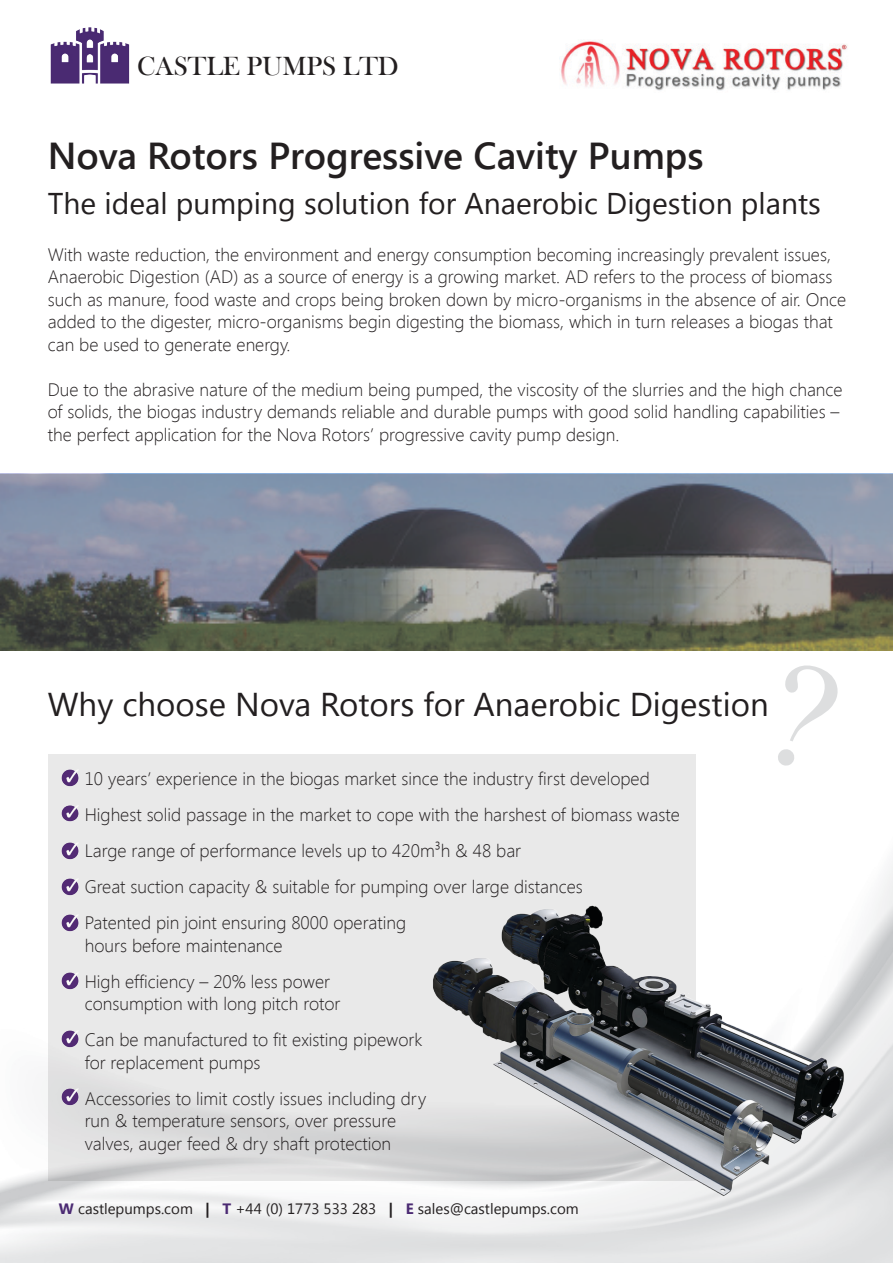
<style>
.page{position:relative;width:893px;height:1263px;background:#fff}
.page>*{position:absolute;margin:0;border:0;box-sizing:border-box;transform-origin:0 0}
.t1{font:600 37.5px "Segoe UI";color:#231f20}
.t2{font:33px "Segoe UI";color:#231f20}
.t3{font:30px "Segoe UI";color:#231f20}
.t4{font:27px "Bask Old Face";color:#231f20}
.t5{font:300 18px/22.5px "Segoe UI";color:#231f20}
.t6{font:15px "Segoe UI";color:#231f20}
.s1{font-weight:700;color:#4b2a73}
.s2{font-weight:700}
</style>
<div class="page">
<img style="left:50px;top:27px;width:80px;height:57px">
<img style="left:559px;top:40px;width:289px;height:51px">
<div style="left:48px;top:754px;width:648px;height:426px;background:linear-gradient(to bottom,#ededed,#e0e0e0)"></div>
<svg style="left:0;top:474px;width:893px;height:176px;background:#6f757a"></svg>
<img style="left:60px;top:768px;width:20px;height:19px">
<img style="left:60px;top:803px;width:20px;height:20px">
<img style="left:60px;top:841px;width:20px;height:20px">
<img style="left:60px;top:876px;width:20px;height:20px">
<img style="left:60px;top:913px;width:20px;height:20px">
<img style="left:60px;top:971px;width:20px;height:19px">
<img style="left:60px;top:1029px;width:20px;height:19px">
<img style="left:431px;top:906px;width:417px;height:303px">
<img style="left:60px;top:1086px;width:20px;height:20px">
<p class="t4" style="left:137px;top:51px;width:263px">CASTLE PUMPS LTD</p>
<p class="t1" style="left:48px;top:130px;width:657px">Nova Rotors Progressive Cavity Pumps</p>
<p class="t3" style="left:48px;top:183px;width:775px">The ideal pumping solution for Anaerobic Digestion plants</p>
<p class="t5" style="left:48px;top:242px;width:800px">With waste reduction, the environment and energy consumption becoming increasingly prevalent issues, Anaerobic Digestion (AD) as a source of energy is a growing market. AD refers to the process of biomass such as manure, food waste and crops being broken down by micro-organisms in the absence of air. Once added to the digester, micro-organisms begin digesting the biomass, which in turn releases a biogas that</p>
<p class="t5" style="left:48px;top:332px;width:244px">can be used to generate energy.</p>
<p class="t5" style="left:48px;top:377px;width:796px">Due to the abrasive nature of the medium being pumped, the viscosity of the slurries and the high chance</p>
<p class="t5" style="left:48px;top:400px;width:793px">of solids, the biogas industry demands reliable and durable pumps with good solid handling capabilities –</p>
<p class="t5" style="left:48px;top:422px;width:573px">the perfect application for the Nova Rotors’ progressive cavity pump design.</p>
<p class="t2" style="left:48px;top:681px;width:722px">Why choose Nova Rotors for Anaerobic Digestion</p>
<p class="t5" style="left:85px;top:767px;width:566px">10 years’ experience in the biogas market since the industry first developed</p>
<p class="t5" style="left:85px;top:803px;width:597px">Highest solid passage in the market to cope with the harshest of biomass waste</p>
<p class="t5" style="left:85px;top:839px;width:438px">Large range of performance levels up to 420m³h &amp; 48 bar</p>
<p class="t5" style="left:85px;top:875px;width:499px">Great suction capacity &amp; suitable for pumping over large distances</p>
<p class="t5" style="left:85px;top:911px;width:323px">Patented pin joint ensuring 8000 operating hours before maintenance</p>
<p class="t5" style="left:85px;top:969px;width:257px">High efficiency – 20% less power consumption with long pitch rotor</p>
<p class="t5" style="left:85px;top:1028px;width:339px">Can be manufactured to fit existing pipework for replacement pumps</p>
<p class="t5" style="left:85px;top:1086px;width:343px">Accessories to limit costly issues including dry run &amp; temperature sensors, over pressure valves, auger feed &amp; dry shaft protection</p>
<p class="t6" style="left:59px;top:1198px;width:521px"><span class="s1">W</span> castlepumps.com <span class="s2">|</span> <span class="s1">T</span> +44 (0) 1773 533 283 <span class="s2">|</span> <span class="s1">E</span> sales@castlepumps.com</p>
</div>
